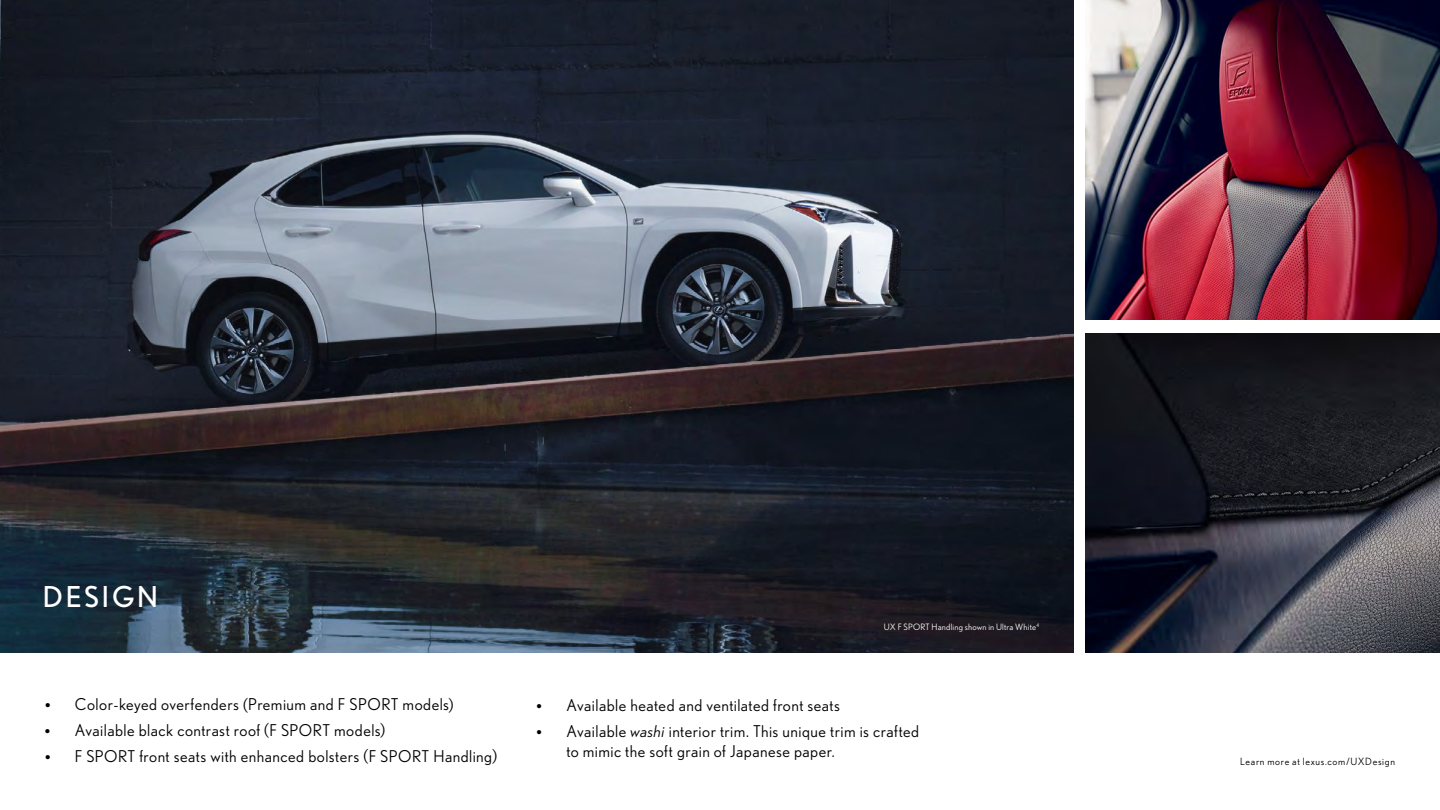
<style>
.page{position:relative;width:1440px;height:810px;background:#fff}
.page>*{position:absolute;margin:0;border:0;box-sizing:border-box;transform-origin:0 0}
.Category_tab{font:28.75px "Nobel";letter-spacing:.095em;color:#fff}
.Bullet_point_body{font:16.25px/20px "Nobel";letter-spacing:.03em;color:#000}
.URL{font:10px "Nobel";letter-spacing:.065em;color:#000}
.Captions{font:8.75px "Nobel";letter-spacing:.025em;color:#fff}
.s1{font-family:"Metric HPE";font-weight:300}
.s2{font-style:italic}
</style>
<div class="page">
<img style="left:0;top:0;width:1073px;height:652px">
<img style="left:1086px;top:0;width:354px;height:320px">
<img style="left:1086px;top:333px;width:354px;height:319px">
<p class="Category_tab" style="left:43px;top:579px;width:117px">DESIGN</p>
<p class="Captions" style="left:884px;top:622px;width:157px">UX F SPORT Handling shown in Ultra White<sup>4</sup></p>
<p class="Bullet_point_body" style="left:45px;top:694px;width:410px"><span class="s1">•</span> Color-keyed overfenders (Premium and F SPORT models)</p>
<p class="Bullet_point_body" style="left:45px;top:720px;width:342px"><span class="s1">•</span> Available black contrast roof (F SPORT models)</p>
<p class="Bullet_point_body" style="left:45px;top:746px;width:454px"><span class="s1">•</span> F SPORT front seats with enhanced bolsters (F SPORT Handling)</p>
<p class="URL" style="left:1240px;top:755px;width:156px">Learn more at lexus.com/UXDesign</p>
<p class="Bullet_point_body" style="left:537px;top:696px;width:305px"><span class="s1">•</span> Available heated and ventilated front seats</p>
<p class="Bullet_point_body" style="left:566px;top:721px;width:354px;text-indent:-30px"><span class="s1">•</span> Available <span class="s2">washi</span> interior trim. This unique trim is crafted to mimic the soft grain of Japanese paper.</p>
</div>
